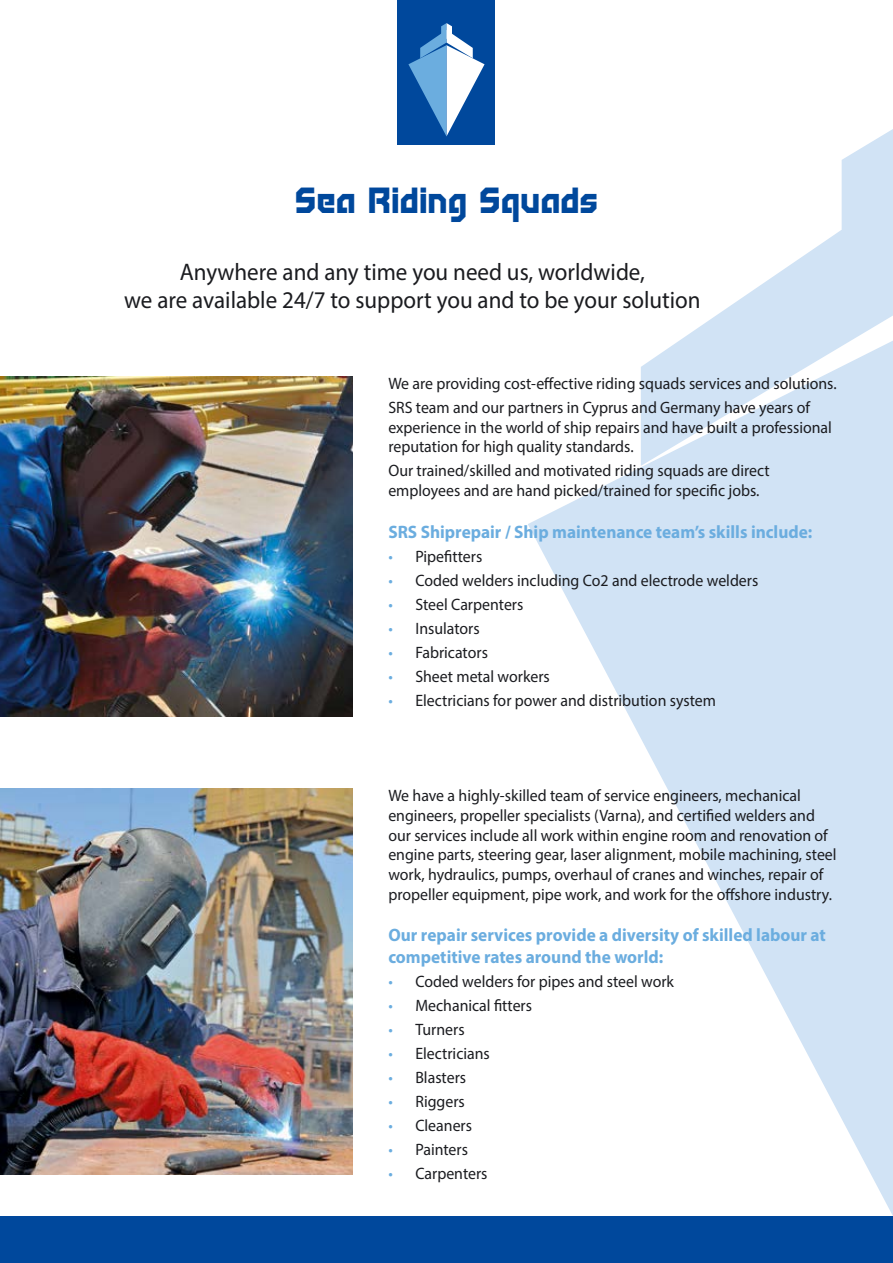
<style>
.page{position:relative;width:893px;height:1263px;background:#fff}
.page>*{position:absolute;margin:0;border:0;box-sizing:border-box;transform-origin:0 0}
.t1{font:900 31.8px "Tichy";color:#00489c}
.t2{font:24px/28.8px "Myriad Pro";color:#1b1c20;text-align:center;scale:.96 1}
.t3{font:700 18px/21.6px "Myriad Pro";color:#6baddf;scale:.96 1}
.t4{font:16.5px/19.8px "Myriad Pro";color:#1b1c20;scale:.96 1}
.s1{color:#6baddf}
</style>
<div class="page">
<svg style="left:528px;top:129px;width:365px;height:1087px"></svg>
<img style="left:0;top:376px;width:353px;height:340px">
<img style="left:0;top:788px;width:352px;height:386px">
<div style="left:0;top:1216px;width:893px;height:47px;background:#00489c"></div>
<div style="left:398px;top:1px;width:97px;height:144px;background:#00489c"></div>
<svg style="left:408px;top:23px;width:77px;height:113px"></svg>
<h1 class="t1" style="left:294px;top:177px;width:305px">Sea Riding Squads</h1>
<h2 class="t2" style="left:124px;top:257px;width:602px">Anywhere and any time you need us, worldwide,<br>we are available 24/7 to support you and to be your solution</h2>
<p class="t4" style="left:388px;top:371px;width:468px;line-height:24px">We are providing cost-effective riding squads services and solutions.<br>SRS team and our partners in Cyprus and Germany have years of</p>
<p class="t4" style="left:388px;top:417px;width:463px">experience in the world of ship repairs and have built a professional reputation for high quality standards.</p>
<p class="t4" style="left:388px;top:461px;width:399px">Our trained/skilled and motivated riding squads are direct employees and are hand picked/trained for specific jobs.</p>
<p class="t3" style="left:388px;top:520px;width:443px">SRS Shiprepair / Ship maintenance team’s skills include:</p>
<p class="t4" style="left:388px;top:546px;width:99px"><span class="s1">•</span> Pipefitters</p>
<p class="t4" style="left:388px;top:570px;width:387px"><span class="s1">•</span> Coded welders including Co2 and electrode welders</p>
<p class="t4" style="left:388px;top:594px;width:142px"><span class="s1">•</span> Steel Carpenters</p>
<p class="t4" style="left:388px;top:618px;width:97px"><span class="s1">•</span> Insulators</p>
<p class="t4" style="left:388px;top:642px;width:105px"><span class="s1">•</span> Fabricators</p>
<p class="t4" style="left:388px;top:666px;width:170px"><span class="s1">•</span> Sheet metal workers</p>
<p class="t4" style="left:388px;top:690px;width:343px"><span class="s1">•</span> Electricians for power and distribution system</p>
<p class="t4" style="left:388px;top:785px;width:468px">We have a highly-skilled team of service engineers, mechanical engineers, propeller specialists (Varna), and certified welders and our services include all work within engine room and renovation of engine parts, steering gear, laser alignment, mobile machining, steel work, hydraulics, pumps, overhaul of cranes and winches, repair of propeller equipment, pipe work, and work for the offshore industry.</p>
<p class="t3" style="left:388px;top:924px;width:457px">Our repair services provide a diversity of skilled labour at competitive rates around the world:</p>
<p class="t4" style="left:388px;top:971px;width:299px"><span class="s1">•</span> Coded welders for pipes and steel work</p>
<p class="t4" style="left:388px;top:995px;width:151px"><span class="s1">•</span> Mechanical fitters</p>
<p class="t4" style="left:388px;top:1019px;width:81px"><span class="s1">•</span> Turners</p>
<p class="t4" style="left:388px;top:1043px;width:107px"><span class="s1">•</span> Electricians</p>
<p class="t4" style="left:388px;top:1067px;width:83px"><span class="s1">•</span> Blasters</p>
<p class="t4" style="left:388px;top:1091px;width:81px"><span class="s1">•</span> Riggers</p>
<p class="t4" style="left:388px;top:1116px;width:89px"><span class="s1">•</span> Cleaners</p>
<p class="t4" style="left:388px;top:1140px;width:84px"><span class="s1">•</span> Painters</p>
<p class="t4" style="left:388px;top:1164px;width:105px"><span class="s1">•</span> Carpenters</p>
</div>
